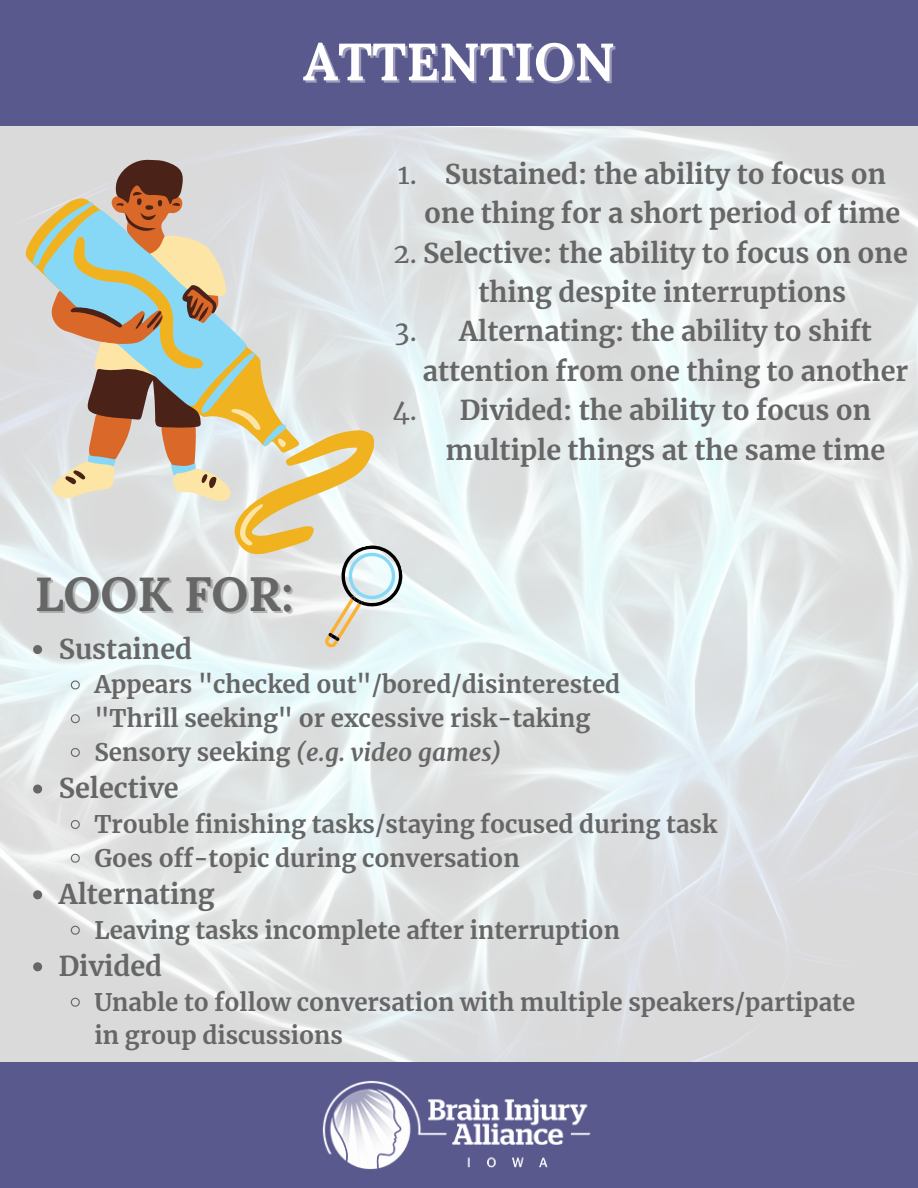
<style>
.page{position:relative;width:918px;height:1188px;background:#fff}
.page>*{position:absolute;margin:0;border:0;box-sizing:border-box;transform-origin:0 0}
.t1{font:700 52.5px "Lora";color:#fff}
.t2{font:700 48px "Lora";color:#666}
.t3{font:700 27px/39.3px "Merriweather";color:#666;text-align:center}
.t4{font:27px "Merriweather";color:#666}
.t5{font:700 24px/33.8px "Merriweather";color:#666}
.t6{font:italic 700 24px "Merriweather";color:#666}
.s1{font-weight:400}
.s2{font-style:normal}
</style>
<div class="page">
<div style="left:0;top:0;width:918px;height:126px;background:#5a598e"></div>
<div style="left:0;top:1062px;width:918px;height:126px;background:#5a598e"></div>
<svg style="left:317px;top:539px;width:92px;height:110px"></svg>
<svg style="left:33px;top:645px;width:9px;height:9px"></svg>
<svg style="left:70px;top:680px;width:11px;height:10px"></svg>
<svg style="left:70px;top:713px;width:11px;height:11px"></svg>
<svg style="left:70px;top:747px;width:11px;height:11px"></svg>
<svg style="left:33px;top:785px;width:9px;height:9px"></svg>
<svg style="left:70px;top:819px;width:11px;height:11px"></svg>
<svg style="left:70px;top:853px;width:11px;height:11px"></svg>
<svg style="left:33px;top:890px;width:9px;height:9px"></svg>
<svg style="left:70px;top:925px;width:11px;height:11px"></svg>
<svg style="left:33px;top:962px;width:9px;height:9px"></svg>
<svg style="left:70px;top:997px;width:11px;height:11px"></svg>
<svg style="left:26px;top:198px;width:348px;height:356px;fill:#dedfe1"></svg>
<svg style="left:33px;top:202px;width:253px;height:274px;fill:#dbdbde"></svg>
<svg style="left:49px;top:183px;width:170px;height:284px"></svg>
<svg style="left:51px;top:236px;width:235px;height:310px;fill:#dddcde"></svg>
<svg style="left:65px;top:159px;width:152px;height:330px"></svg>
<img style="left:322px;top:1081px;width:269px;height:88px">
<p class="t1" style="left:303px;top:28px;width:313px">ATTENTION</p>
<p class="t2" style="left:35px;top:563px;width:260px">LOOK FOR:</p>
<p class="t3" style="left:424px;top:155px;width:478px">Sustained: the ability to focus on one thing for a short period of time</p>
<p class="t3" style="left:478px;top:233px;width:431px;text-align:left;text-indent:-85px"><span class="s1">2.</span> Selective: the ability to focus on one thing despite interruptions</p>
<p class="t3" style="left:423px;top:312px;width:487px">Alternating: the ability to shift attention from one thing to another</p>
<p class="t3" style="left:446px;top:391px;width:441px">Divided: the ability to focus on multiple things at the same time</p>
<p class="t4" style="left:398px;top:157px;width:21px">1.</p>
<p class="t4" style="left:395px;top:315px;width:24px">3.</p>
<p class="t4" style="left:392px;top:394px;width:26px">4.</p>
<p class="t3" style="left:59px;top:629px;width:135px">Sustained</p>
<p class="t5" style="left:94px;top:668px;width:527px">Appears "checked out"/bored/disinterested</p>
<p class="t5" style="left:94px;top:702px;width:497px">"Thrill seeking" or excessive risk-taking</p>
<p class="t6" style="left:94px;top:737px;width:409px"><span class="s2">Sensory seeking</span> (e.g. video games)</p>
<p class="t3" style="left:59px;top:769px;width:121px">Selective</p>
<p class="t5" style="left:94px;top:808px;width:624px">Trouble finishing tasks/staying focused during task</p>
<p class="t5" style="left:94px;top:841px;width:427px">Goes off-topic during conversation</p>
<p class="t3" style="left:59px;top:875px;width:157px">Alternating</p>
<p class="t5" style="left:94px;top:913px;width:527px">Leaving tasks incomplete after interruption</p>
<p class="t3" style="left:59px;top:947px;width:105px">Divided</p>
<p class="t5" style="left:94px;top:985px;width:762px">Unable to follow conversation with multiple speakers/partipate in group discussions</p>
</div>
